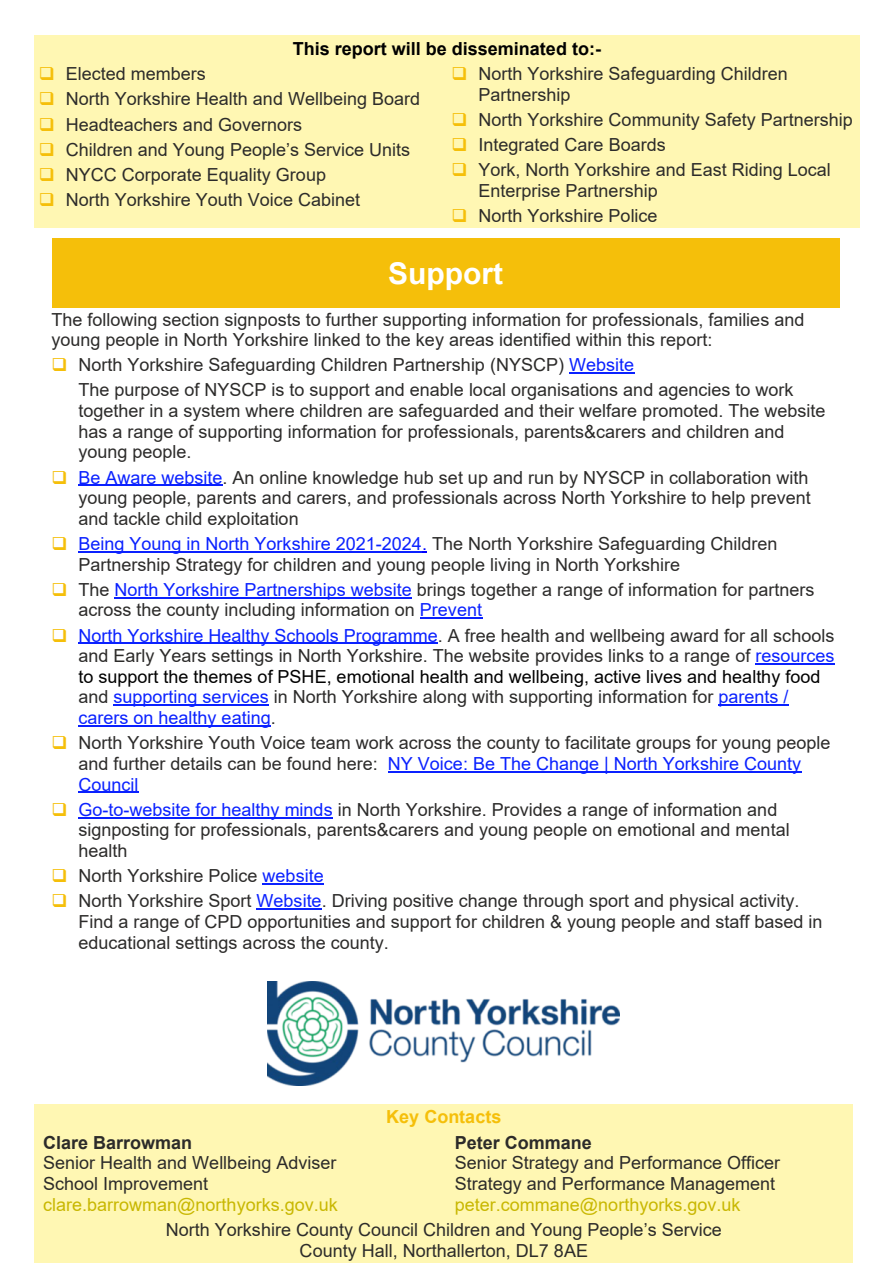
<style>
.page{position:relative;width:893px;height:1263px;background:#fff}
.page>*{position:absolute;margin:0;border:0;box-sizing:border-box;transform-origin:0 0}
.t1{font:700 30px "Arial";color:#fff}
.t2{font:18px/20.7px "Arial";color:#2c2b2a}
.t3{font:18px "Arial";color:#c8b701}
.t4{font:700 18px "Arial";color:#000}
.t5{font:700 18px "Arial";color:#2c2b2a}
.t6{font:700 18px "Arial";color:#f5bf0a}
.s1{color:#0a21ff}
.s2{color:#00f}
.s3{color:#000}
</style>
<div class="page">
<div style="left:35px;top:1104px;width:818px;height:25px;background:#fff7b3"></div>
<div style="left:35px;top:1129px;width:411px;height:87px;background:#fff7b3"></div>
<div style="left:446px;top:1129px;width:407px;height:87px;background:#fff7b3"></div>
<div style="left:35px;top:1216px;width:818px;height:46px;background:#fff7b3"></div>
<hr style="left:569px;top:373px;width:65px;height:1px;background:#0a21ff">
<hr style="left:78px;top:485px;width:145px;height:1px;background:#0a21ff">
<hr style="left:78px;top:551px;width:344px;height:1px;background:#0a21ff">
<hr style="left:114px;top:597px;width:298px;height:1px;background:#0a21ff">
<hr style="left:420px;top:618px;width:62px;height:1px;background:#0a21ff">
<hr style="left:78px;top:643px;width:360px;height:1px;background:#0a21ff">
<hr style="left:755px;top:663px;width:80px;height:2px;background:#0a21ff">
<hr style="left:113px;top:705px;width:156px;height:1px;background:#0a21ff">
<hr style="left:718px;top:705px;width:70px;height:1px;background:#0a21ff">
<hr style="left:78px;top:725px;width:193px;height:2px;background:#0a21ff">
<hr style="left:388px;top:771px;width:413px;height:1px;background:#0a21ff">
<hr style="left:78px;top:792px;width:60px;height:1px;background:#0a21ff">
<hr style="left:78px;top:817px;width:255px;height:1px;background:#0a21ff">
<hr style="left:263px;top:883px;width:61px;height:2px;background:#0a21ff">
<hr style="left:257px;top:908px;width:65px;height:2px;background:#0a21ff">
<img style="left:268px;top:982px;width:352px;height:103px">
<div style="left:52px;top:238px;width:787px;height:69px;background:#f5bf0a"></div>
<div style="left:34px;top:35px;width:826px;height:26px;background:#fff7b3"></div>
<div style="left:34px;top:61px;width:413px;height:167px;background:#fff7b3"></div>
<div style="left:447px;top:61px;width:413px;height:167px;background:#fff7b3"></div>
<p class="t4" style="left:293px;top:42px;width:310px">This report will be disseminated to:-</p>
<p class="t2" style="left:66px;top:63px;width:356px;line-height:25.2px">Elected members<br>North Yorkshire Health and Wellbeing Board Headteachers and Governors<br>Children and Young People’s Service Units NYCC Corporate Equality Group<br>North Yorkshire Youth Voice Cabinet</p>
<p class="t2" style="left:478px;top:65px;width:311px">North Yorkshire Safeguarding Children<br>Partnership</p>
<p class="t2" style="left:478px;top:109px;width:376px;line-height:25.2px">North Yorkshire Community Safety Partnership<br>Integrated Care Boards<br>York, North Yorkshire and East Riding Local</p>
<p class="t2" style="left:478px;top:180px;width:181px;line-height:25.2px">Enterprise Partnership<br>North Yorkshire Police</p>
<h1 class="t1" style="left:388px;top:262px;width:116px">Support</h1>
<p class="t2" style="left:51px;top:310px;width:754px">The following section signposts to further supporting information for professionals, families and young people in North Yorkshire linked to the key areas identified within this report:</p>
<p class="t2" style="left:78px;top:354px;width:717px;line-height:25.2px">North Yorkshire Safeguarding Children Partnership (NYSCP) <span class="s1">Website<br></span>The purpose of NYSCP is to support and enable local organisations and agencies to work</p>
<p class="t2" style="left:78px;top:402px;width:749px">together in a system where children are safeguarded and their welfare promoted. The website has a range of supporting information for professionals, parents&amp;carers and children and young people.</p>
<p class="t2" style="left:78px;top:468px;width:734px"><span class="s1">Be Aware website</span>. An online knowledge hub set up and run by NYSCP in collaboration with young people, parents and carers, and professionals across North Yorkshire to help prevent and tackle child exploitation</p>
<p class="t2" style="left:78px;top:535px;width:701px"><span class="s1">Being Young in North Yorkshire 2021-2024</span><span class="s2">.</span> The North Yorkshire Safeguarding Children<br>Partnership Strategy for children and young people living in North Yorkshire</p>
<p class="t2" style="left:78px;top:581px;width:738px">The <span class="s1">North Yorkshire Partnerships website</span> brings together a range of information for partners across the county including information on <span class="s1">Prevent</span></p>
<p class="t2" style="left:78px;top:626px;width:758px"><span class="s1">North Yorkshire Healthy Schools Programme</span>. A free health and wellbeing award for all schools and Early Years settings in North Yorkshire. The website provides links to a range of <span class="s1">resources </span><span class="s3">to support the themes of PSHE, emotional health and wellbeing, active lives and healthy food </span>and <span class="s1">supporting services</span> in North Yorkshire along with supporting information for <span class="s1">parents / carers on healthy eating</span>.</p>
<p class="t2" style="left:78px;top:734px;width:754px">North Yorkshire Youth Voice team work across the county to facilitate groups for young people and further details can be found here: <span class="s1">NY Voice: Be The Change | North Yorkshire County<br>Council</span></p>
<p class="t2" style="left:78px;top:801px;width:713px"><span class="s1">Go-to-website for healthy minds</span> in North Yorkshire. Provides a range of information and signposting for professionals, parents&amp;carers and young people on emotional and mental health</p>
<p class="t2" style="left:78px;top:865px;width:723px;line-height:25.2px">North Yorkshire Police <span class="s1">website<br></span>North Yorkshire Sport <span class="s1">Website</span>. Driving positive change through sport and physical activity.</p>
<p class="t2" style="left:78px;top:913px;width:746px">Find a range of CPD opportunities and support for children &amp; young people and staff based in educational settings across the county.</p>
<p class="t6" style="left:386px;top:1110px;width:117px">Key Contacts</p>
<p class="t5" style="left:43px;top:1136px;width:151px">Clare Barrowman</p>
<p class="t2" style="left:43px;top:1154px;width:295px">Senior Health and Wellbeing Adviser<br>School Improvement</p>
<p class="t3" style="left:43px;top:1197px;width:296px">clare.barrowman@northyorks.gov.uk</p>
<p class="t5" style="left:455px;top:1136px;width:139px">Peter Commane</p>
<p class="t2" style="left:455px;top:1154px;width:327px">Senior Strategy and Performance Officer<br>Strategy and Performance Management</p>
<p class="t3" style="left:455px;top:1197px;width:287px">peter.commane@northyorks.gov.uk</p>
<p class="t2" style="left:166px;top:1221px;width:557px;text-align:center">North Yorkshire County Council Children and Young People’s Service<br>County Hall, Northallerton, DL7 8AE</p>
</div>
